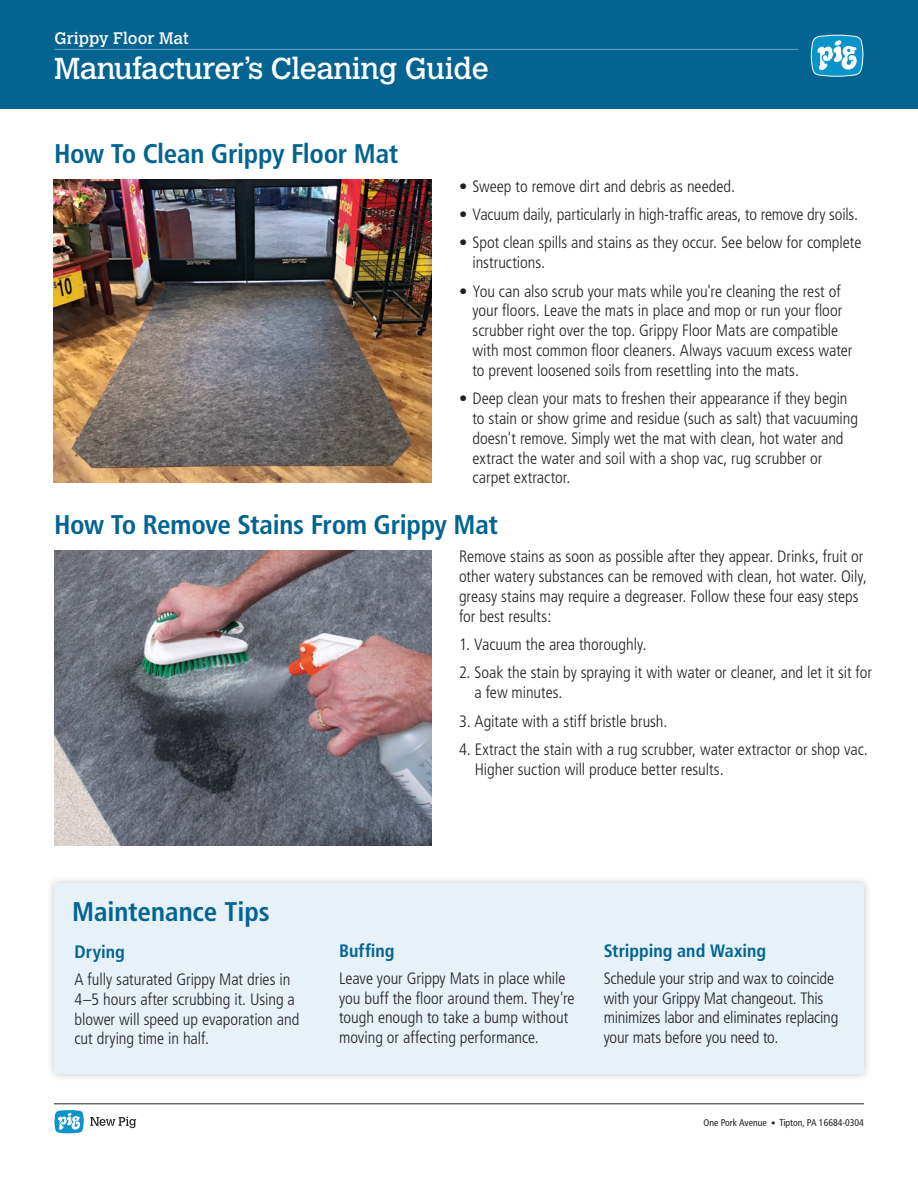
<style>
.page{position:relative;width:918px;height:1188px;background:#fff}
.page>*{position:absolute;margin:0;border:0;box-sizing:border-box;transform-origin:0 0}
.t1{font:30px "Calvert MT Std";letter-spacing:-.015em;color:#fff}
.t2{font:700 condensed 27px "Frutiger";letter-spacing:-.01em;color:#036492}
.t3{font:700 condensed 18px "Frutiger";color:#036492}
.t4{font:300 condensed 16.5px/19.8px "Frutiger";letter-spacing:-.005em;color:#231f20}
.t5{font:16.5px "Calvert MT Std";color:#fff}
.t6{font:condensed 9.75px "Frutiger";color:#231f20}
.s1{font-size:8.85px}
</style>
<div class="page">
<img style="left:53px;top:179px;width:379px;height:304px">
<div style="left:46px;top:876px;width:826px;height:206px;background:#231f20;opacity:.25"></div>
<div style="left:54px;top:884px;width:810px;height:190px;background:#e6f1f8"></div>
<img style="left:54px;top:551px;width:378px;height:295px">
<div style="left:0;top:0;width:918px;height:109px;background:#036492"></div>
<svg style="left:811px;top:34px;width:52px;height:43px"></svg>
<hr style="left:55px;top:49px;width:743px;height:1px;background:#75a0c1">
<hr style="left:54px;top:1104px;width:810px;height:1px;background:#231f20">
<svg style="left:90px;top:1117px;width:46px;height:11px"></svg>
<svg style="left:54px;top:1110px;width:30px;height:23px"></svg>
<p class="t5" style="left:55px;top:28px;width:136px">Grippy Floor Mat</p>
<p class="t1" style="left:54px;top:51px;width:437px">Manufacturer’s Cleaning Guide</p>
<p class="t2" style="left:54px;top:137px;width:346px">How To Clean Grippy Floor Mat</p>
<p class="t4" style="left:459px;top:176px;width:278px">• Sweep to remove dirt and debris as needed.</p>
<p class="t4" style="left:459px;top:205px;width:401px">• Vacuum daily, particularly in high-traffic areas, to remove dry soils.</p>
<p class="t4" style="left:472px;top:233px;width:390px;text-indent:-14px">• Spot clean spills and stains as they occur. See below for complete instructions.</p>
<p class="t4" style="left:472px;top:281px;width:381px;text-indent:-14px">• You can also scrub your mats while you're cleaning the rest of your floors. Leave the mats in place and mop or run your floor scrubber right over the top. Grippy Floor Mats are compatible with most common floor cleaners. Always vacuum excess water to prevent loosened soils from resettling into the mats.</p>
<p class="t4" style="left:472px;top:389px;width:387px;text-indent:-14px">• Deep clean your mats to freshen their appearance if they begin to stain or show grime and residue (such as salt) that vacuuming doesn't remove. Simply wet the mat with clean, hot water and extract the water and soil with a shop vac, rug scrubber or carpet extractor.</p>
<p class="t2" style="left:54px;top:509px;width:446px">How To Remove Stains From Grippy Mat</p>
<p class="t4" style="left:459px;top:547px;width:410px">Remove stains as soon as possible after they appear. Drinks, fruit or other watery substances can be removed with clean, hot water. Oily, greasy stains may require a degreaser. Follow these four easy steps for best results:</p>
<p class="t4" style="left:459px;top:635px;width:189px">1. Vacuum the area thoroughly.</p>
<p class="t4" style="left:475px;top:663px;width:399px;text-indent:-16px">2. Soak the stain by spraying it with water or cleaner, and let it sit for a few minutes.</p>
<p class="t4" style="left:459px;top:711px;width:210px">3. Agitate with a stiff bristle brush.</p>
<p class="t4" style="left:475px;top:740px;width:395px;text-indent:-16px">4. Extract the stain with a rug scrubber, water extractor or shop vac.<br>Higher suction will produce better results.</p>
<p class="t2" style="left:72px;top:896px;width:199px">Maintenance Tips</p>
<p class="t3" style="left:75px;top:941px;width:52px">Drying</p>
<p class="t4" style="left:75px;top:970px;width:226px">A fully saturated Grippy Mat dries in 4–5 hours after scrubbing it. Using a blower will speed up evaporation and cut drying time in half.</p>
<p class="t3" style="left:339px;top:940px;width:57px">Buffing</p>
<p class="t4" style="left:339px;top:968px;width:237px">Leave your Grippy Mats in place while you buff the floor around them. They're tough enough to take a bump without moving or affecting performance.</p>
<p class="t3" style="left:604px;top:940px;width:164px">Stripping and Waxing</p>
<p class="t4" style="left:604px;top:968px;width:236px">Schedule your strip and wax to coincide with your Grippy Mat changeout. This minimizes labor and eliminates replacing your mats before you need to.</p>
<p class="t6" style="left:704px;top:1117px;width:162px">One Pork Avenue <span class="s1">•</span> Tipton, PA 16684-0304</p>
</div>
